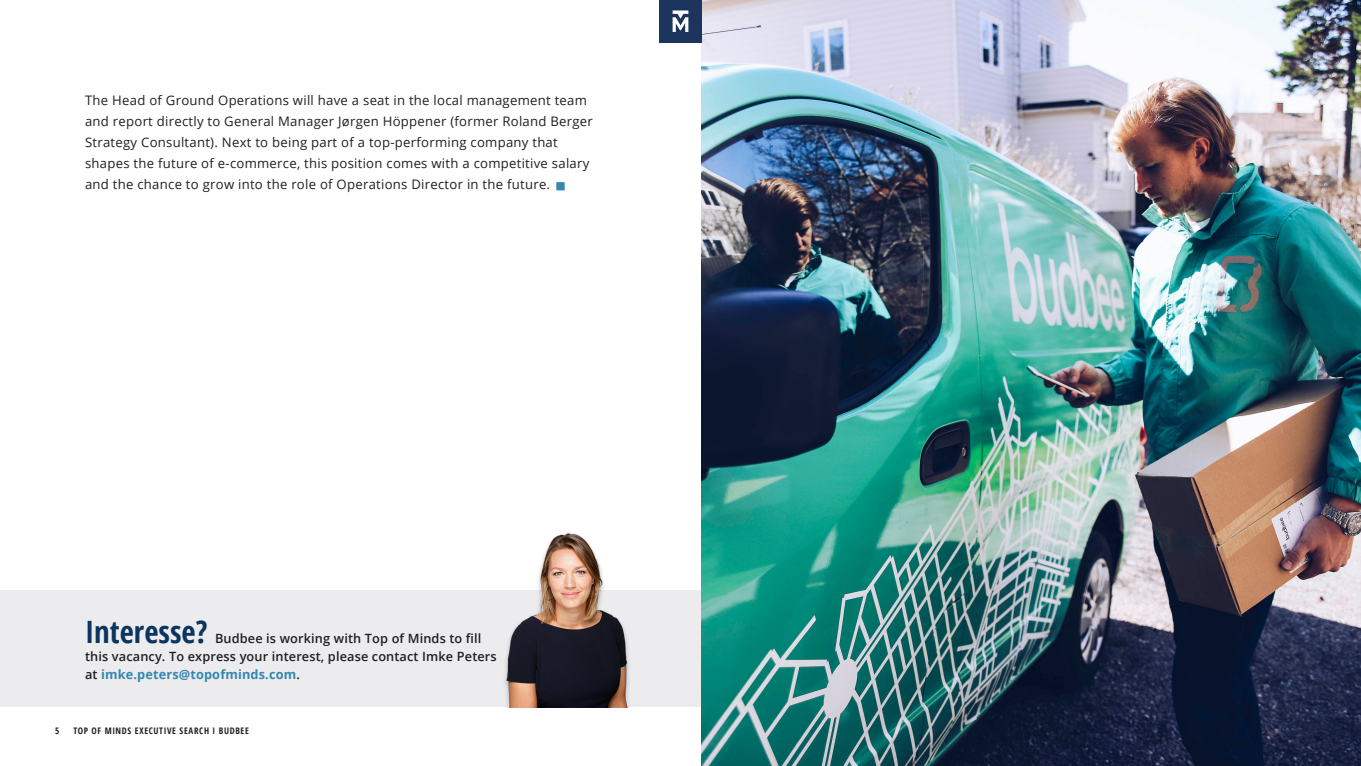
<style>
.page{position:relative;width:1361px;height:766px;background:#fff}
.page>*{position:absolute;margin:0;border:0;box-sizing:border-box;transform-origin:0 0}
.t1{font:700 condensed 30.75px "Open Sans";color:#0a355e}
.t2{font:13.12px/21px "Open Sans";letter-spacing:.02em;color:#231f20}
.t3{font:600 12.75px/18px "Open Sans";letter-spacing:.01em;color:#231f20}
.t4{font:700 condensed 9px "Open Sans";letter-spacing:.07em;color:#231f20}
.s1{color:#3587b0}
.s2{font-weight:700;color:#3587b0}
</style>
<div class="page">
<div style="left:0;top:590px;width:702px;height:116px;background:#ececee"></div>
<img style="left:702px;top:0;width:659px;height:765px">
<img style="left:505px;top:533px;width:124px;height:173px">
<div style="left:659px;top:0;width:43px;height:43px;background:#1c355e"></div>
<svg style="left:672px;top:10px;width:16px;height:22px"></svg>
<p class="t2" style="left:85px;top:89px;width:509px">The Head of Ground Operations will have a seat in the local management team and report directly to General Manager Jørgen Höppener (former Roland Berger Strategy Consultant). Next to being part of a top-performing company that shapes the future of e-commerce, this position comes with a competitive salary and the chance to grow into the role of Operations Director in the future. <span class="s1">■■</span></p>
<p class="t1" style="left:85px;top:609px;width:124px">Interesse?</p>
<p class="t3" style="left:85px;top:628px;width:413px;text-indent:130px">Budbee is working with Top of Minds to fill this vacancy. To express your interest, please contact Imke Peters at <span class="s2">imke.peters@topofminds.com</span>.</p>
<p class="t4" style="left:55px;top:724px;width:6px">5</p>
<p class="t4" style="left:73px;top:724px;width:177px">TOP OF MINDS EXECUTIVE SEARCH I BUDBEE</p>
</div>
